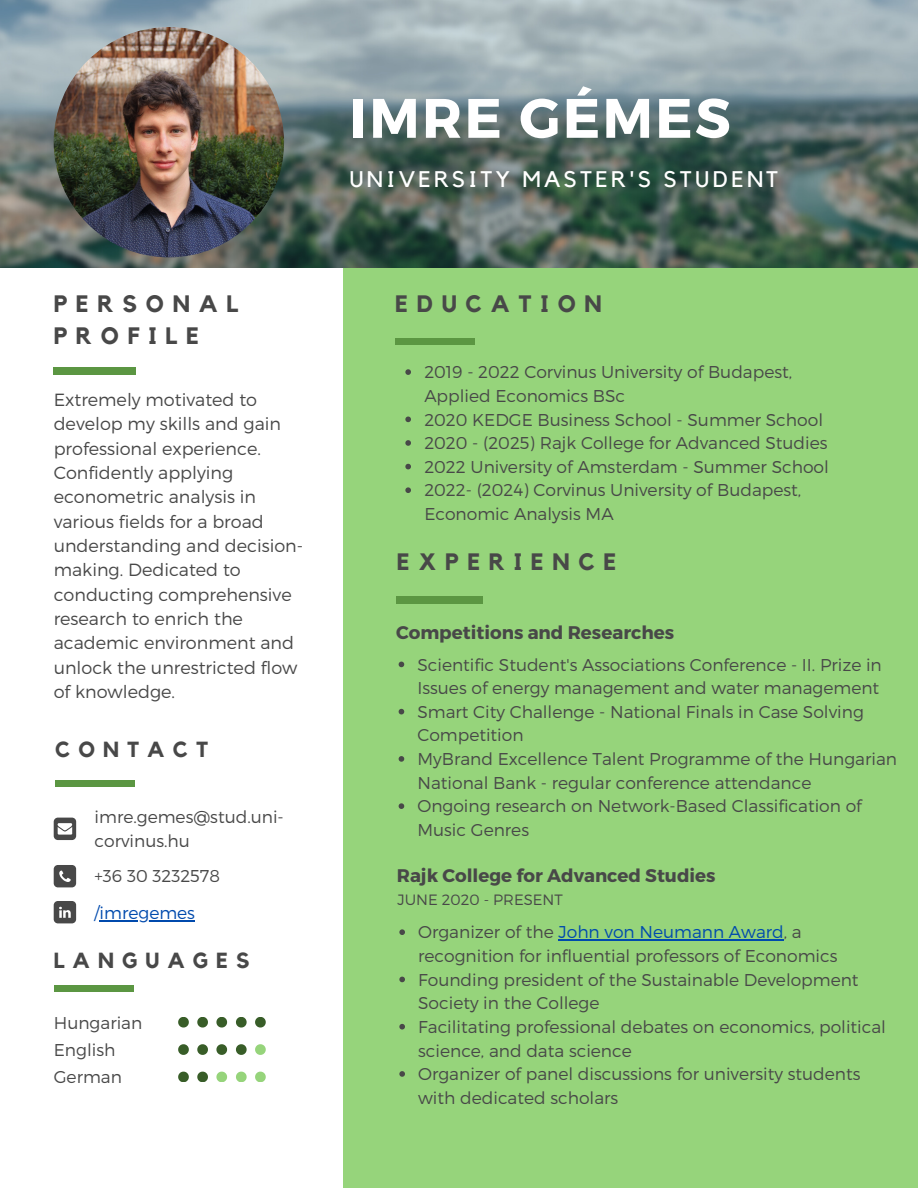
<style>
.page{position:relative;width:918px;height:1188px;background:#fff}
.page>*{position:absolute;margin:0;border:0;box-sizing:border-box;transform-origin:0 0}
.t1{font:700 55.5px "Montserrat";letter-spacing:.04em;color:#fff}
.t2{font:700 23.7px "Kollektif";letter-spacing:.37em;color:#484848}
.t3{font:22.5px "Kollektif";letter-spacing:.145em;color:#fff}
.t4{font:700 21.75px "Kollektif";letter-spacing:.37em;color:#484848}
.t5{font:700 18.3px "Montserrat";color:#484848}
.t6{font:300 17.55px/24.3px "Montserrat";color:#484848}
.t7{font:300 17.1px/23.7px "Montserrat";color:#484848}
.t8{font:300 17.1px "Montserrat";color:#004aad}
.t9{font:300 15px "Montserrat";color:#484848}
.s1{color:#004aad}
</style>
<div class="page">
<div style="left:344px;top:251px;width:574px;height:937px;background:#96d47b"></div>
<img style="left:0;top:0;width:918px;height:267px">
<img style="left:54px;top:27px;width:230px;height:230px;border-radius:50%">
<div style="left:54px;top:367px;width:82px;height:8px;background:#5b9642"></div>
<div style="left:55px;top:780px;width:80px;height:7px;background:#5b9642"></div>
<hr style="left:100px;top:920px;width:95px;height:1px;background:#004aad">
<svg style="left:54px;top:818px;width:22px;height:22px"></svg>
<svg style="left:54px;top:865px;width:22px;height:22px"></svg>
<svg style="left:54px;top:901px;width:22px;height:22px"></svg>
<svg style="left:405px;top:369px;width:6px;height:6px"></svg>
<svg style="left:405px;top:417px;width:6px;height:5px"></svg>
<svg style="left:405px;top:440px;width:6px;height:6px"></svg>
<svg style="left:405px;top:464px;width:6px;height:5px"></svg>
<svg style="left:405px;top:487px;width:6px;height:6px"></svg>
<div style="left:395px;top:338px;width:80px;height:7px;background:#5b9642"></div>
<svg style="left:399px;top:662px;width:5px;height:5px"></svg>
<svg style="left:399px;top:709px;width:5px;height:5px"></svg>
<svg style="left:399px;top:756px;width:5px;height:6px"></svg>
<svg style="left:399px;top:803px;width:5px;height:6px"></svg>
<div style="left:396px;top:596px;width:87px;height:8px;background:#5b9642"></div>
<div style="left:54px;top:985px;width:80px;height:7px;background:#5b9642"></div>
<svg style="left:178px;top:1072px;width:11px;height:10px"></svg>
<svg style="left:197px;top:1072px;width:11px;height:10px"></svg>
<svg style="left:216px;top:1072px;width:11px;height:10px"></svg>
<svg style="left:236px;top:1072px;width:11px;height:10px"></svg>
<svg style="left:255px;top:1072px;width:11px;height:10px"></svg>
<svg style="left:178px;top:1044px;width:11px;height:11px"></svg>
<svg style="left:197px;top:1044px;width:11px;height:11px"></svg>
<svg style="left:216px;top:1044px;width:11px;height:11px"></svg>
<svg style="left:236px;top:1044px;width:11px;height:11px"></svg>
<svg style="left:255px;top:1044px;width:11px;height:11px"></svg>
<svg style="left:178px;top:1017px;width:11px;height:10px"></svg>
<svg style="left:197px;top:1017px;width:11px;height:10px"></svg>
<svg style="left:216px;top:1017px;width:11px;height:10px"></svg>
<svg style="left:236px;top:1017px;width:11px;height:10px"></svg>
<svg style="left:255px;top:1017px;width:11px;height:10px"></svg>
<svg style="left:399px;top:929px;width:6px;height:6px"></svg>
<hr style="left:559px;top:940px;width:225px;height:1px;background:#004aad">
<svg style="left:399px;top:977px;width:6px;height:5px"></svg>
<svg style="left:399px;top:1024px;width:6px;height:6px"></svg>
<svg style="left:399px;top:1071px;width:6px;height:6px"></svg>
<p class="t2" style="left:54px;top:293px;width:186px">PERSONAL</p>
<p class="t2" style="left:54px;top:325px;width:147px">PROFILE</p>
<p class="t6" style="left:54px;top:387px;width:251px">Extremely motivated to develop my skills and gain professional experience.<br>Confidently applying econometric analysis in various fields for a broad understanding and decision&shy;making. Dedicated to conducting comprehensive research to enrich the academic environment and unlock the unrestricted flow of knowledge.</p>
<p class="t4" style="left:55px;top:739px;width:155px">CONTACT</p>
<p class="t7" style="left:95px;top:804px;width:191px">imre.gemes@stud.uni&shy;corvinus.hu</p>
<p class="t7" style="left:95px;top:864px;width:127px">+36 30 3232578</p>
<p class="t8" style="left:94px;top:902px;width:102px">/imregemes</p>
<p class="t4" style="left:54px;top:950px;width:197px">LANGUAGES</p>
<p class="t7" style="left:54px;top:1011px;width:90px">Hungarian</p>
<p class="t7" style="left:54px;top:1038px;width:63px">English</p>
<p class="t7" style="left:54px;top:1065px;width:70px">German</p>
<p class="t1" style="left:349px;top:82px;width:383px">IMRE GÉMES</p>
<p class="t3" style="left:349px;top:169px;width:431px">UNIVERSITY MASTER'S STUDENT</p>
<p class="t2" style="left:395px;top:293px;width:208px">EDUCATION</p>
<p class="t7" style="left:424px;top:359px;width:369px">2019 - 2022 Corvinus University of Budapest,<br>Applied Economics BSc</p>
<p class="t7" style="left:424px;top:407px;width:400px">2020 KEDGE Business School - Summer School</p>
<p class="t7" style="left:424px;top:430px;width:405px">2020 - (2025) Rajk College for Advanced Studies</p>
<p class="t7" style="left:424px;top:454px;width:406px">2022 University of Amsterdam - Summer School</p>
<p class="t7" style="left:424px;top:478px;width:378px">2022- (2024) Corvinus University of Budapest,<br>Economic Analysis MA</p>
<p class="t2" style="left:397px;top:550px;width:221px">EXPERIENCE</p>
<p class="t5" style="left:396px;top:620px;width:280px">Competitions and Researches</p>
<p class="t7" style="left:417px;top:652px;width:466px">Scientific Student's Associations Conference - II. Prize in<br>Issues of energy management and water management</p>
<p class="t7" style="left:417px;top:699px;width:448px">Smart City Challenge - National Finals in Case Solving<br>Competition</p>
<p class="t7" style="left:417px;top:746px;width:481px">MyBrand Excellence Talent Programme of the Hungarian<br>National Bank - regular conference attendance</p>
<p class="t7" style="left:417px;top:794px;width:446px">Ongoing research on Network-Based Classification of<br>Music Genres</p>
<p class="t5" style="left:397px;top:864px;width:320px">Rajk College for Advanced Studies</p>
<p class="t7" style="left:418px;top:920px;width:421px">Organizer of the <span class="s1">John von Neumann Award</span>, a recognition for influential professors of Economics</p>
<p class="t7" style="left:418px;top:967px;width:442px">Founding president of the Sustainable Development<br>Society in the College</p>
<p class="t7" style="left:418px;top:1014px;width:469px">Facilitating professional debates on economics, political science, and data science</p>
<p class="t7" style="left:418px;top:1061px;width:444px">Organizer of panel discussions for university students with dedicated scholars</p>
<p class="t9" style="left:398px;top:890px;width:167px">JUNE 2020 - PRESENT</p>
</div>
